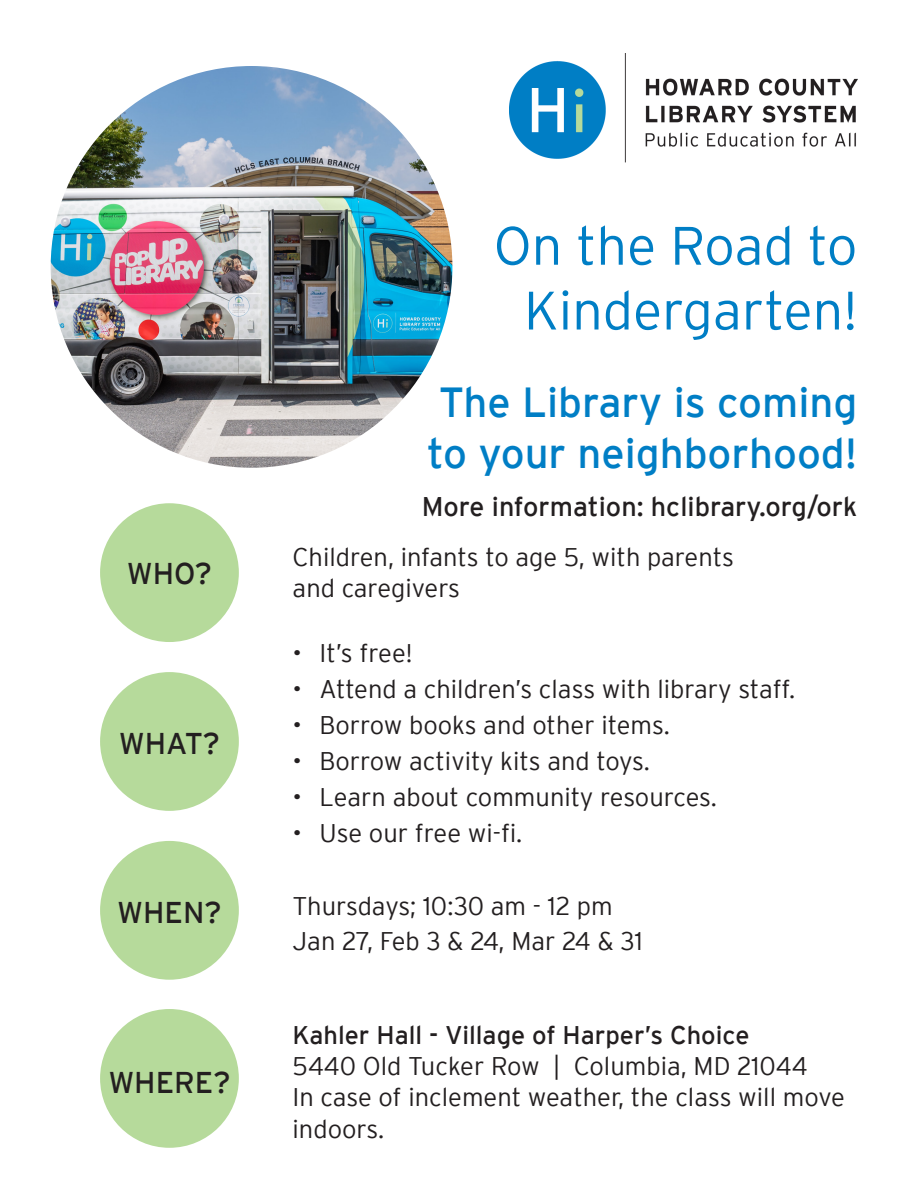
<style>
.page{position:relative;width:918px;height:1188px;background:#fff}
.page>*{position:absolute;margin:0;border:0;box-sizing:border-box;transform-origin:0 0}
.t1{font:300 54px "Interstate";color:#007ec5}
.t2{font:42px/50.4px "Interstate";color:#007ec5}
.t3{font:30px "Interstate";color:#231f20}
.t4{font:27px "Interstate";color:#231f20}
.t5{font:300 25.5px/30.6px "Interstate";color:#231f20}
.t6{font:25.5px "Interstate";color:#231f20}
</style>
<div class="page">
<img style="left:51px;top:66px;width:401px;height:402px;border-radius:201px">
<img style="left:510px;top:54px;width:347px;height:109px">
<div style="left:100px;top:503px;width:139px;height:139px;background:#b6da9b;border-radius:50%"></div>
<div style="left:100px;top:672px;width:139px;height:139px;background:#b6da9b;border-radius:50%"></div>
<div style="left:100px;top:841px;width:139px;height:139px;background:#b6da9b;border-radius:50%"></div>
<div style="left:100px;top:1009px;width:139px;height:139px;background:#b6da9b;border-radius:50%"></div>
<p class="t1" style="left:494px;top:215px;width:365px">On the Road to</p>
<p class="t1" style="left:524px;top:280px;width:335px">Kindergarten!</p>
<p class="t2" style="left:427px;top:377px;width:432px">The Library is coming to your neighborhood!</p>
<p class="t3" style="left:127px;top:557px;width:87px">WHO?</p>
<p class="t3" style="left:119px;top:727px;width:103px">WHAT?</p>
<p class="t4" style="left:422px;top:492px;width:437px">More information: hclibrary.org/ork</p>
<p class="t5" style="left:293px;top:542px;width:443px">Children, infants to age 5, with parents and caregivers</p>
<p class="t5" style="left:293px;top:638px;width:121px">• It’s free!</p>
<p class="t5" style="left:293px;top:674px;width:504px">• Attend a children’s class with library staff.</p>
<p class="t5" style="left:293px;top:710px;width:379px">• Borrow books and other items.</p>
<p class="t5" style="left:293px;top:746px;width:359px">• Borrow activity kits and toys.</p>
<p class="t5" style="left:293px;top:782px;width:426px">• Learn about community resources.</p>
<p class="t5" style="left:293px;top:818px;width:231px">• Use our free wi-fi.</p>
<p class="t3" style="left:117px;top:896px;width:106px">WHEN?</p>
<p class="t5" style="left:293px;top:891px;width:322px">Thursdays; 10:30 am - 12 pm</p>
<p class="t5" style="left:293px;top:925px;width:352px">Jan 27, Feb 3 &amp; 24, Mar 24 &amp; 31</p>
<p class="t3" style="left:108px;top:1066px;width:124px">WHERE?</p>
<p class="t6" style="left:293px;top:1021px;width:459px">Kahler Hall - Village of Harper’s Choice</p>
<p class="t5" style="left:293px;top:1050px;width:517px">5440 Old Tucker Row | Columbia, MD 21044</p>
<p class="t5" style="left:293px;top:1080px;width:554px;line-height:32.4px">In case of inclement weather, the class will move indoors.</p>
</div>
